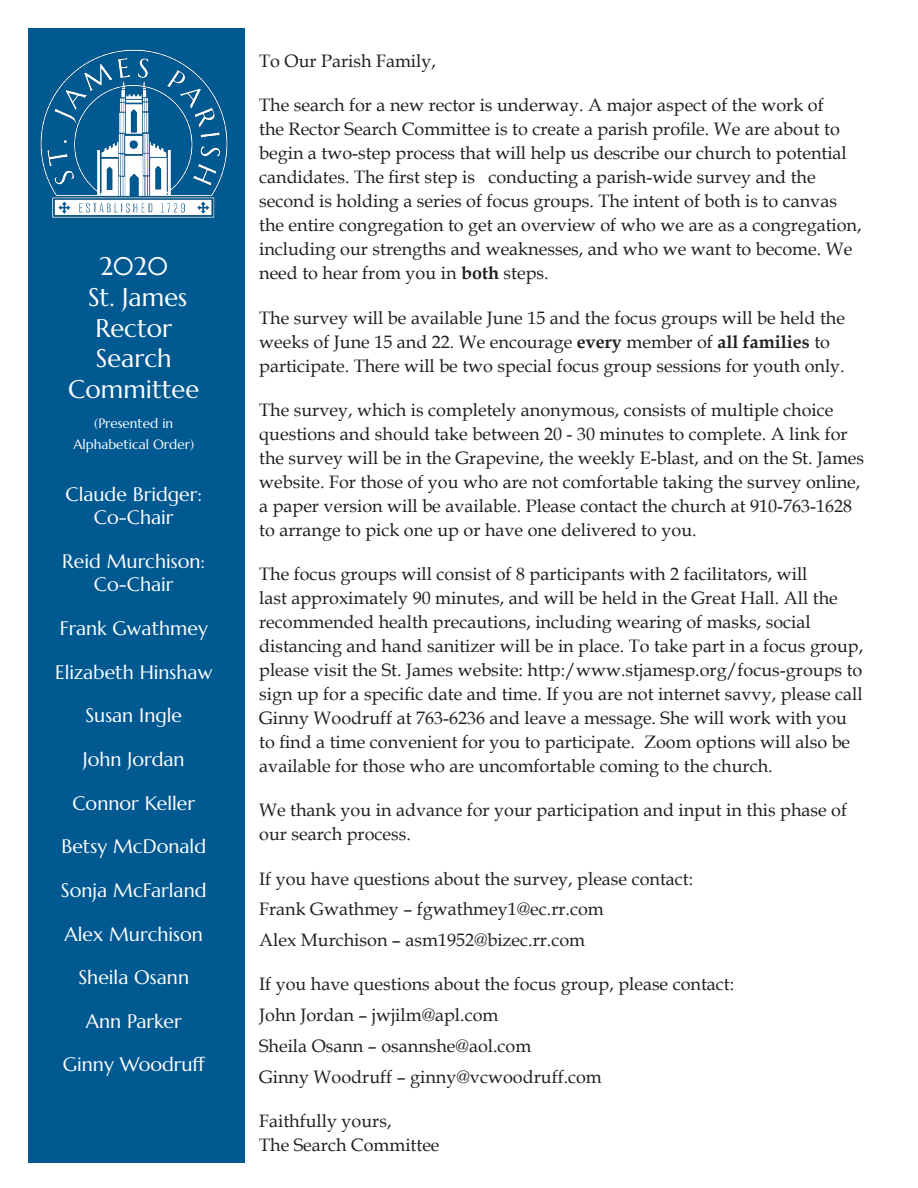
<style>
.page{position:relative;width:918px;height:1188px;background:#fff}
.page>*{position:absolute;margin:0;border:0;box-sizing:border-box;transform-origin:0 0}
.t1{font:25.5px/30.6px "Marcellus Pro";color:#fff;text-align:center}
.t2{font:19.5px/23.4px "Marcellus Pro";color:#fff;text-align:center}
.t3{font:18px/24px "Book Antiqua";color:#231f20}
.t4{font:13.5px/21.6px "Marcellus Pro";color:#fff;text-align:center}
.s1{font-weight:700}
</style>
<div class="page">
<div style="left:28px;top:29px;width:216px;height:1134px;background:#005991"></div>
<img style="left:40px;top:49px;width:188px;height:169px">
<p class="t1" style="left:100px;top:251px;width:70px">2020</p>
<p class="t1" style="left:68px;top:282px;width:133px">St. James<br>Rector<br>Search<br>Committee</p>
<p class="t4" style="left:73px;top:412px;width:122px">(Presented in<br>Alphabetical Order)</p>
<p class="t2" style="left:66px;top:482px;width:138px">Claude Bridger:</p>
<p class="t2" style="left:94px;top:506px;width:81px">Co-Chair</p>
<p class="t2" style="left:62px;top:549px;width:144px">Reid Murchison:<br>Co-Chair</p>
<p class="t2" style="left:60px;top:617px;width:150px">Frank Gwathmey</p>
<p class="t2" style="left:55px;top:660px;width:159px">Elizabeth Hinshaw</p>
<p class="t2" style="left:85px;top:704px;width:98px">Susan Ingle</p>
<p class="t2" style="left:83px;top:747px;width:103px">John Jordan</p>
<p class="t2" style="left:72px;top:791px;width:124px">Connor Keller</p>
<p class="t2" style="left:61px;top:835px;width:146px">Betsy McDonald</p>
<p class="t2" style="left:61px;top:878px;width:147px">Sonja McFarland</p>
<p class="t2" style="left:65px;top:922px;width:140px">Alex Murchison</p>
<p class="t2" style="left:78px;top:966px;width:112px">Sheila Osann</p>
<p class="t2" style="left:86px;top:1009px;width:97px">Ann Parker</p>
<p class="t2" style="left:63px;top:1053px;width:144px">Ginny Woodruff</p>
<p class="t3" style="left:259px;top:49px;width:178px">To Our Parish Family,</p>
<p class="t3" style="left:259px;top:93px;width:604px">The search for a new rector is underway. A major aspect of the work of<br>the Rector Search Committee is to create a parish profile. We are about to begin a two-step process that will help us describe our church to potential candidates. The first step is conducting a parish-wide survey and the second is holding a series of focus groups. The intent of both is to canvas the entire congregation to get an overview of who we are as a congregation, including our strengths and weaknesses, and who we want to become. We need to hear from you in <span class="s1">both</span> steps.</p>
<p class="t3" style="left:259px;top:305px;width:587px">The survey will be available June 15 and the focus groups will be held the weeks of June 15 and 22. We encourage <span class="s1">every</span> member of <span class="s1">all families</span> to participate. There will be two special focus group sessions for youth only.</p>
<p class="t3" style="left:259px;top:397px;width:606px">The survey, which is completely anonymous, consists of multiple choice questions and should take between 20 - 30 minutes to complete. A link for the survey will be in the Grapevine, the weekly E-blast, and on the St. James website. For those of you who are not comfortable taking the survey online, a paper version will be available. Please contact the church at 910-763-1628 to arrange to pick one up or have one delivered to you.</p>
<p class="t3" style="left:259px;top:562px;width:606px">The focus groups will consist of 8 participants with 2 facilitators, will<br>last approximately 90 minutes, and will be held in the Great Hall. All the recommended health precautions, including wearing of masks, social distancing and hand sanitizer will be in place. To take part in a focus group, please visit the St. James website: http:/www.stjamesp.org/focus-groups to sign up for a specific date and time. If you are not internet savvy, please call Ginny Woodruff at 763-6236 and leave a message. She will work with you to find a time convenient for you to participate. Zoom options will also be available for those who are uncomfortable coming to the church.</p>
<p class="t3" style="left:259px;top:798px;width:589px">We thank you in advance for your participation and input in this phase of our search process.</p>
<p class="t3" style="left:259px;top:866px;width:436px">If you have questions about the survey, please contact:</p>
<p class="t3" style="left:259px;top:897px;width:346px">Frank Gwathmey – fgwathmey1@ec.rr.com</p>
<p class="t3" style="left:259px;top:928px;width:327px">Alex Murchison – asm1952@bizec.rr.com</p>
<p class="t3" style="left:259px;top:972px;width:477px">If you have questions about the focus group, please contact:</p>
<p class="t3" style="left:259px;top:1003px;width:241px">John Jordan – jwjilm@apl.com</p>
<p class="t3" style="left:259px;top:1033px;width:274px">Sheila Osann – osannshe@aol.com</p>
<p class="t3" style="left:259px;top:1064px;width:344px">Ginny Woodruff – ginny@vcwoodruff.com</p>
<p class="t3" style="left:259px;top:1108px;width:134px">Faithfully yours,</p>
<p class="t3" style="left:259px;top:1132px;width:182px">The Search Committee</p>
</div>
